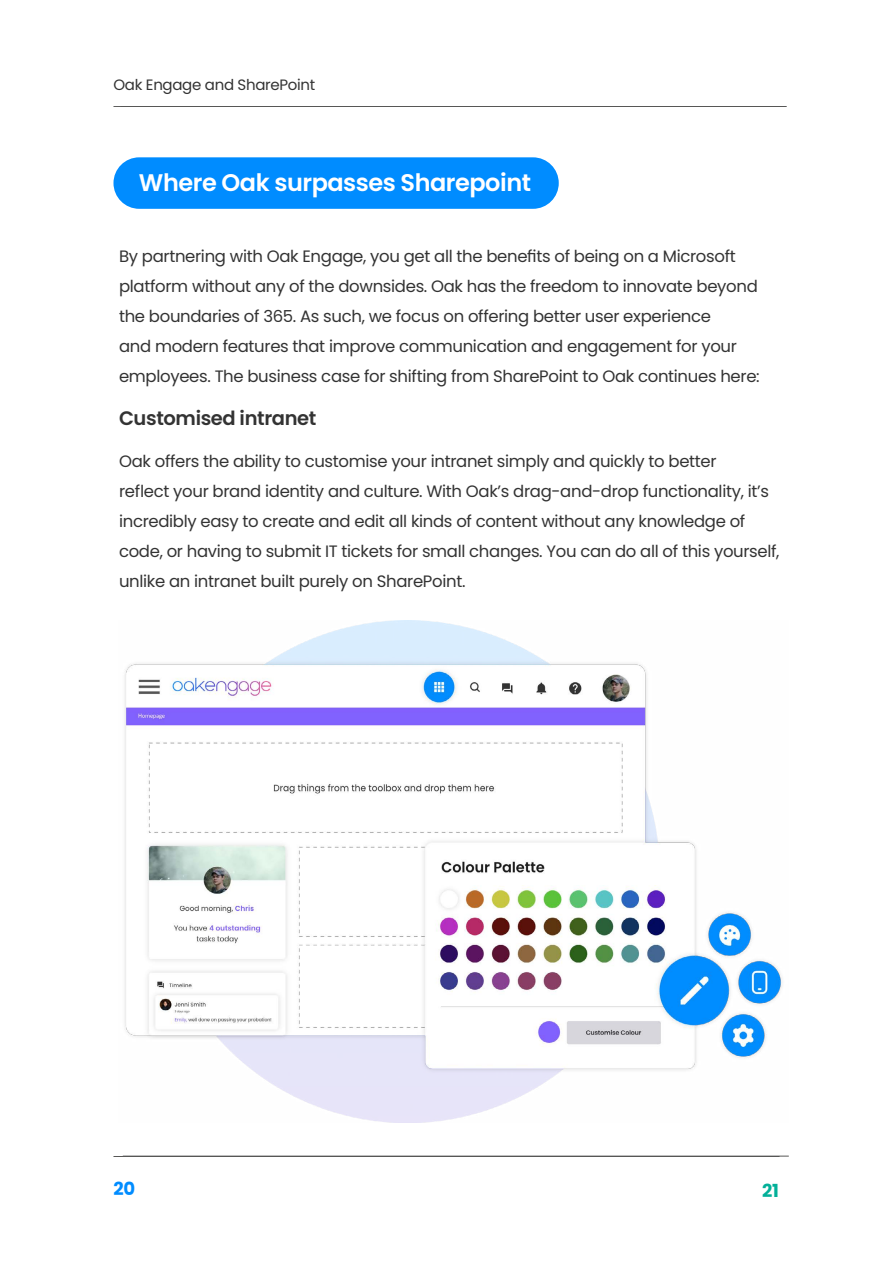
<style>
.page{position:relative;width:893px;height:1263px;background:#fff}
.page>*{position:absolute;margin:0;border:0;box-sizing:border-box;transform-origin:0 0}
.t1{font:600 24px "Poppins";letter-spacing:-.02em;color:#fff}
.t2{font:600 19.5px "Poppins";letter-spacing:-.02em;color:#333}
.t3{font:700 18px "Poppins";color:#008cff}
.t4{font:700 18px "Poppins";color:#03b099}
.t5{font:16.5px/30px "Poppins";letter-spacing:-.02em;color:#333}
.t6{font:15px "Poppins";letter-spacing:-.02em;color:#333}
</style>
<div class="page">
<hr style="left:113px;top:1156px;width:666px;height:1px;background:#575756">
<hr style="left:113px;top:106px;width:666px;height:1px;background:#5f5f5e">
<hr style="left:123px;top:1156px;width:666px;height:1px;background:#575756">
<hr style="left:121px;top:106px;width:666px;height:1px;background:#575756">
<div style="left:113px;top:157px;width:446px;height:52px;background:#008cff;border-radius:26px"></div>
<img style="left:124px;top:620px;width:658px;height:503px">
<p class="t6" style="left:113px;top:76px;width:203px">Oak Engage and SharePoint</p>
<h1 class="t1" style="left:139px;top:169px;width:394px">Where Oak surpasses Sharepoint</h1>
<p class="t5" style="left:119px;top:241px;width:642px">By partnering with Oak Engage, you get all the benefits of being on a Microsoft platform without any of the downsides. Oak has the freedom to innovate beyond the boundaries of 365. As such, we focus on offering better user experience<br>and modern features that improve communication and engagement for your employees. The business case for shifting from SharePoint to Oak continues here:</p>
<p class="t2" style="left:119px;top:406px;width:199px">Customised intranet</p>
<p class="t5" style="left:119px;top:447px;width:662px">Oak offers the ability to customise your intranet simply and quickly to better<br>reflect your brand identity and culture. With Oak’s drag-and-drop functionality, it’s incredibly easy to create and edit all kinds of content without any knowledge of code, or having to submit IT tickets for small changes. You can do all of this yourself, unlike an intranet built purely on SharePoint.</p>
<p class="t3" style="left:113px;top:1178px;width:23px">20</p>
<p class="t4" style="left:762px;top:1180px;width:18px">21</p>
</div>
